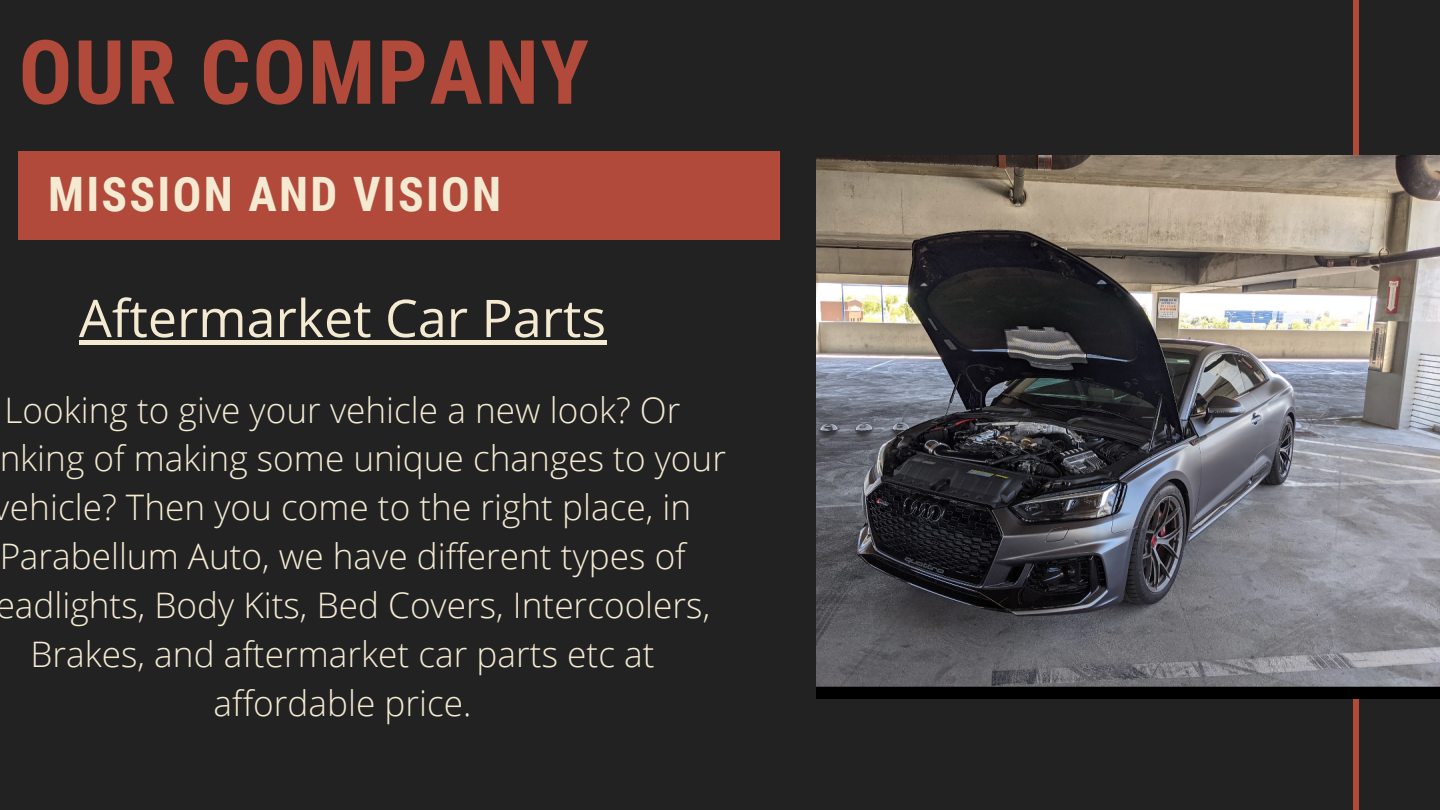
<style>
.page{position:relative;width:1440px;height:810px;background:#222}
.page>*{position:absolute;margin:0;border:0;box-sizing:border-box;transform-origin:0 0}
.t1{font:700 88.9px "Roboto Condensed";letter-spacing:.02em;color:#b24a3b}
.t2{font:52px "Open Sans";color:#f4ead2}
.t3{font:700 47.4px "Roboto Condensed";letter-spacing:.05em;color:#f4ead2}
.t4{font:300 35.2px "Open Sans";color:#f4ead2}
</style>
<div class="page">
<div style="left:19px;top:151px;width:761px;height:89px;background:#b24a3b"></div>
<div style="left:1354px;top:0;width:5px;height:810px;background:#b24a3b"></div>
<img style="left:816px;top:156px;width:624px;height:543px">
<div style="left:79px;top:340px;width:527px;height:5px;background:#f4ead2"></div>
<p class="t1" style="left:19px;top:21px;width:572px">OUR COMPANY</p>
<p class="t3" style="left:48px;top:167px;width:455px">MISSION AND VISION</p>
<p class="t2" style="left:79px;top:282px;width:529px">Aftermarket Car Parts</p>
<p class="t4" style="left:5px;top:385px;width:678px">Looking to give your vehicle a new look? Or</p>
<p class="t4" style="left:0;top:434px;width:728px">nking of making some unique changes to your</p>
<p class="t4" style="left:-6px;top:483px;width:699px">vehicle? Then you come to the right place, in</p>
<p class="t4" style="left:-1px;top:532px;width:688px">Parabellum Auto, we have different types of</p>
<p class="t4" style="left:-4px;top:581px;width:716px">eadlights, Body Kits, Bed Covers, Intercoolers,</p>
<p class="t4" style="left:30px;top:630px;width:626px">Brakes, and aftermarket car parts etc at</p>
<p class="t4" style="left:214px;top:678px;width:260px">affordable price.</p>
</div>
